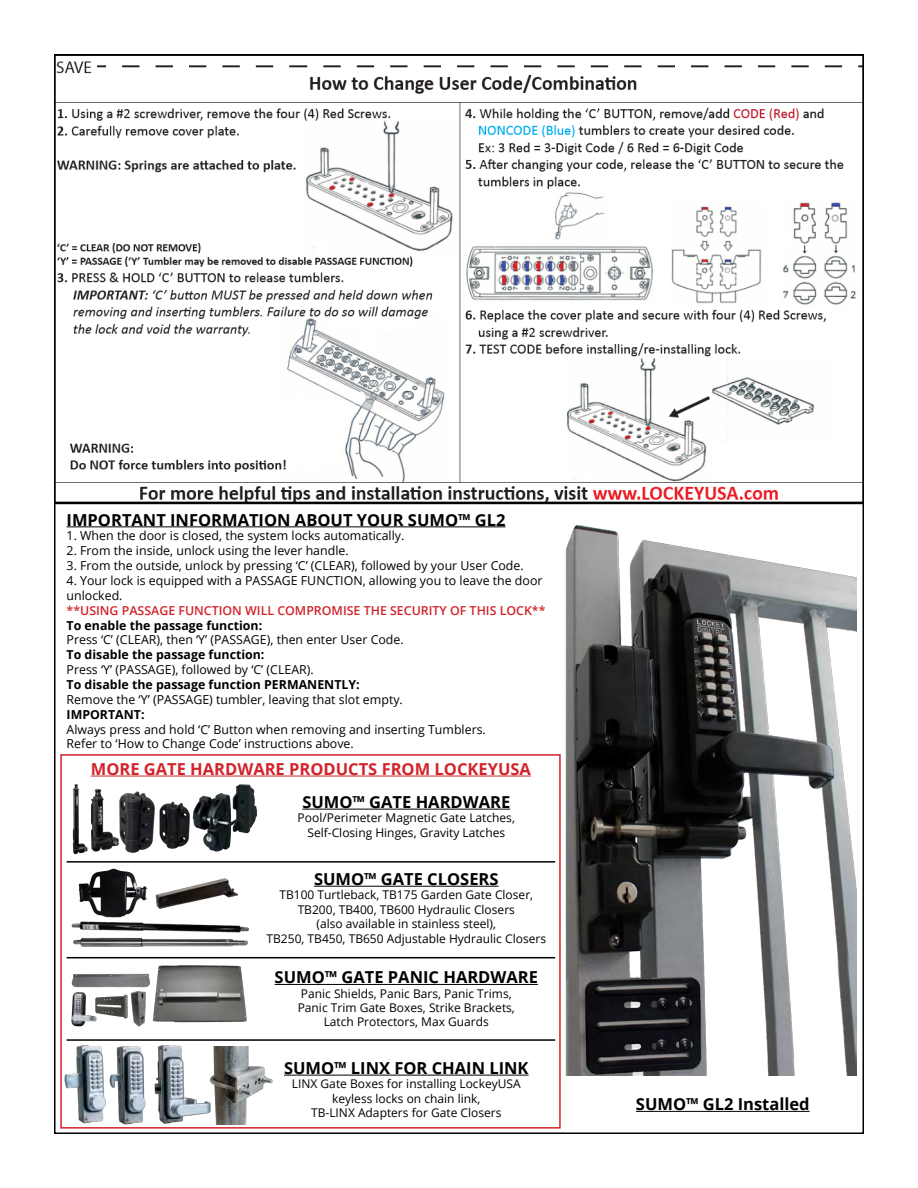
<style>
.page{position:relative;width:918px;height:1188px;background:#fff}
.page>*{position:absolute;margin:0;border:0;box-sizing:border-box;transform-origin:0 0}
.t1{font:700 16.5px "Open Sans";color:#000}
.t2{font:700 16.5px "Open Sans";color:#d2232a}
.t3{font:12.3px/14.9px "Open Sans";color:#000}
.t4{font:700 12.3px "Open Sans";color:#000}
.t5{font:600 12.3px "Open Sans";color:#d2232a}
.t6{font:12px/14.4px "Open Sans";color:#000;text-align:center}
</style>
<div class="page">
<img style="left:57px;top:61px;width:804px;height:444px">
<hr style="left:67px;top:526px;width:439px;height:1px;background:#000">
<img style="left:555px;top:525px;width:302px;height:551px">
<hr style="left:636px;top:1111px;width:174px;height:1px;background:#000">
<hr style="left:91px;top:776px;width:440px;height:1px;background:#d2232a">
<img style="left:128px;top:791px;width:12px;height:62px">
<img style="left:140px;top:793px;width:41px;height:57px">
<img style="left:181px;top:783px;width:77px;height:69px">
<img style="left:72px;top:784px;width:56px;height:71px">
<hr style="left:302px;top:809px;width:208px;height:1px;background:#000">
<hr style="left:314px;top:886px;width:185px;height:1px;background:#000">
<hr style="left:67px;top:861px;width:488px;height:2px;background:#000">
<hr style="left:67px;top:957px;width:488px;height:1px;background:#000">
<hr style="left:275px;top:984px;width:263px;height:1px;background:#000">
<div style="left:60px;top:754px;width:501px;height:375px;border:2px solid #d2232a"></div>
<img style="left:153px;top:965px;width:94px;height:58px">
<img style="left:71px;top:973px;width:79px;height:15px">
<img style="left:131px;top:991px;width:15px;height:35px">
<img style="left:72px;top:992px;width:21px;height:34px">
<img style="left:93px;top:994px;width:35px;height:28px">
<hr style="left:67px;top:1039px;width:488px;height:2px;background:#000">
<img style="left:78px;top:868px;width:70px;height:50px">
<img style="left:155px;top:878px;width:83px;height:30px">
<img style="left:71px;top:921px;width:178px;height:10px">
<img style="left:73px;top:931px;width:175px;height:16px">
<hr style="left:284px;top:1075px;width:245px;height:1px;background:#000">
<img style="left:64px;top:1045px;width:42px;height:79px">
<img style="left:109px;top:1046px;width:37px;height:79px">
<img style="left:154px;top:1045px;width:55px;height:79px">
<img style="left:209px;top:1046px;width:64px;height:79px">
<h1 class="t1" style="left:67px;top:508px;width:440px">IMPORTANT INFORMATION ABOUT YOUR SUMO™ GL2</h1>
<p class="t3" style="left:67px;top:528px;width:339px">1. When the door is closed, the system locks automatically.</p>
<p class="t3" style="left:67px;top:543px;width:284px">2. From the inside, unlock using the lever handle.</p>
<p class="t3" style="left:67px;top:558px;width:459px">3. From the outside, unlock by pressing ‘C’ (CLEAR), followed by your User Code.</p>
<p class="t3" style="left:67px;top:573px;width:477px">4. Your lock is equipped with a PASSAGE FUNCTION, allowing you to leave the door unlocked.</p>
<p class="t5" style="left:67px;top:602px;width:480px">**USING PASSAGE FUNCTION WILL COMPROMISE THE SECURITY OF THIS LOCK**</p>
<p class="t4" style="left:67px;top:616px;width:197px">To enable the passage function:</p>
<p class="t3" style="left:67px;top:632px;width:339px">Press ‘C’ (CLEAR), then ‘Y’ (PASSAGE), then enter User Code.</p>
<p class="t4" style="left:67px;top:646px;width:199px">To disable the passage function:</p>
<p class="t3" style="left:67px;top:662px;width:249px">Press ‘Y’ (PASSAGE), followed by ‘C’ (CLEAR).</p>
<p class="t4" style="left:67px;top:676px;width:295px">To disable the passage function PERMANENTLY:</p>
<p class="t3" style="left:67px;top:692px;width:338px">Remove the ‘Y’ (PASSAGE) tumbler, leaving that slot empty.</p>
<p class="t4" style="left:67px;top:706px;width:80px">IMPORTANT:</p>
<p class="t3" style="left:67px;top:721px;width:421px">Always press and hold ‘C’ Button when removing and inserting Tumblers.<br>Refer to ‘How to Change Code’ instructions above.</p>
<h1 class="t2" style="left:91px;top:757px;width:442px">MORE GATE HARDWARE PRODUCTS FROM LOCKEYUSA</h1>
<h1 class="t1" style="left:302px;top:790px;width:209px">SUMO™ GATE HARDWARE</h1>
<p class="t6" style="left:298px;top:810px;width:219px">Pool/Perimeter Magnetic Gate Latches,<br>Self-Closing Hinges, Gravity Latches</p>
<h1 class="t1" style="left:314px;top:867px;width:186px">SUMO™ GATE CLOSERS</h1>
<p class="t6" style="left:267px;top:888px;width:281px">TB100 Turtleback, TB175 Garden Gate Closer, TB200, TB400, TB600 Hydraulic Closers<br>(also available in stainless steel),<br>TB250, TB450, TB650 Adjustable Hydraulic Closers</p>
<h1 class="t1" style="left:275px;top:966px;width:265px">SUMO™ GATE PANIC HARDWARE</h1>
<p class="t6" style="left:298px;top:986px;width:219px">Panic Shields, Panic Bars, Panic Trims,<br>Panic Trim Gate Boxes, Strike Brackets,<br>Latch Protectors, Max Guards</p>
<h1 class="t1" style="left:284px;top:1056px;width:246px">SUMO™ LINX FOR CHAIN LINK</h1>
<p class="t6" style="left:292px;top:1076px;width:230px">LINX Gate Boxes for installing LockeyUSA keyless locks on chain link,<br>TB-LINX Adapters for Gate Closers</p>
<h1 class="t1" style="left:636px;top:1093px;width:175px">SUMO™ GL2 Installed</h1>
</div>
